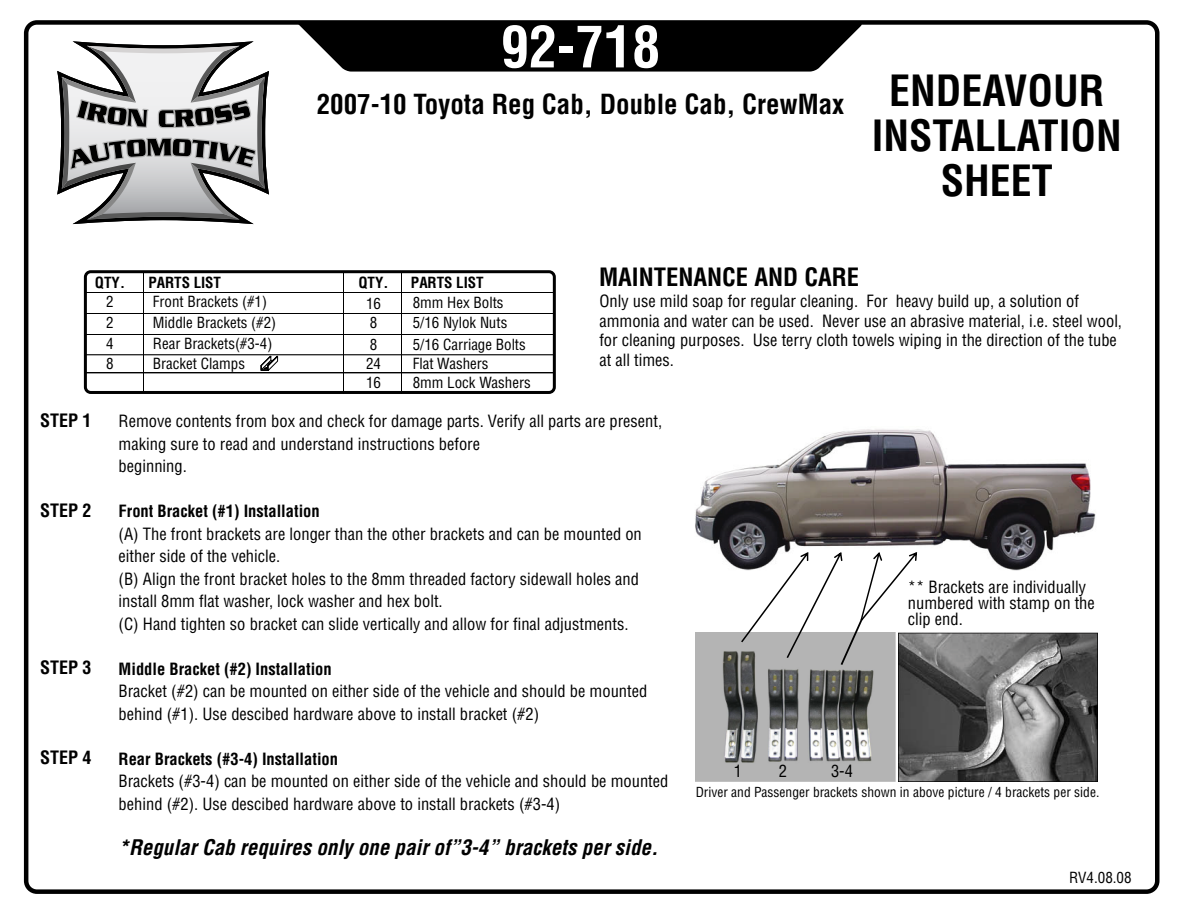
<style>
.page{position:relative;width:1188px;height:918px;background:#fff}
.page>*{position:absolute;margin:0;border:0;box-sizing:border-box;transform-origin:0 0}
.t1{font:700 condensed 56.25px "Helvetica LT Std";color:#fff}
.t2{font:700 condensed 42px/45px "Helvetica LT Std";color:#000;text-align:center}
.t3{font:700 condensed 27px "Helvetica LT Std";color:#000}
.t4{font:700 condensed 24.6px "Helvetica LT Std";color:#000}
.t5{font:italic 700 condensed 21px "Helvetica LT Std";color:#000}
.t6{font:700 condensed 18px "Helvetica LT Std";color:#000}
.t7{font:condensed 16.5px/22.5px "Helvetica LT Std";color:#000}
.t8{font:700 condensed 16.5px "Helvetica LT Std";color:#000}
.t9{font:condensed 15px/18.6px "Helvetica LT Std";color:#000}
.t10{font:700 condensed 15px "Helvetica LT Std";color:#000}
.t11{font:condensed 13.5px "Helvetica LT Std";color:#000}
</style>
<div class="page">
<svg style="left:299px;top:25px;width:563px;height:47px"></svg>
<svg style="left:57px;top:41px;width:212px;height:183px"></svg>
<img style="left:696px;top:632px;width:200px;height:150px">
<img style="left:898px;top:632px;width:200px;height:150px">
<img style="left:695px;top:429px;width:401px;height:142px">
<svg style="left:741px;top:552px;width:176px;height:115px"></svg>
<hr style="left:85px;top:292px;width:58px;height:1px;background:#000">
<hr style="left:143px;top:292px;width:200px;height:1px;background:#000">
<hr style="left:344px;top:292px;width:57px;height:1px;background:#000">
<hr style="left:402px;top:292px;width:152px;height:1px;background:#000">
<hr style="left:85px;top:313px;width:58px;height:1px;background:#000">
<hr style="left:143px;top:313px;width:200px;height:1px;background:#000">
<hr style="left:344px;top:313px;width:57px;height:1px;background:#000">
<hr style="left:402px;top:313px;width:152px;height:1px;background:#000">
<hr style="left:85px;top:334px;width:58px;height:1px;background:#000">
<hr style="left:143px;top:334px;width:200px;height:1px;background:#000">
<hr style="left:344px;top:334px;width:57px;height:1px;background:#000">
<hr style="left:402px;top:334px;width:152px;height:1px;background:#000">
<svg style="left:143px;top:274px;width:1px;height:80px"></svg>
<hr style="left:143px;top:355px;width:1px;height:37px;background:#000">
<svg style="left:343px;top:274px;width:1px;height:80px"></svg>
<svg style="left:401px;top:274px;width:1px;height:80px"></svg>
<hr style="left:401px;top:355px;width:1px;height:39px;background:#000">
<hr style="left:343px;top:355px;width:1px;height:39px;background:#000">
<div style="left:84px;top:270px;width:472px;height:124px;border:3px solid #000;border-radius:5px"></div>
<hr style="left:85px;top:354px;width:469px;height:1px;background:#000">
<hr style="left:85px;top:372px;width:469px;height:1px;background:#000">
<svg style="left:260px;top:355px;width:18px;height:16px"></svg>
<div style="left:24px;top:20px;width:1136px;height:874px;border:4px solid #000;border-radius:11px"></div>
<h1 class="t1" style="left:501px;top:12px;width:161px">92-718</h1>
<h3 class="t3" style="left:317px;top:87px;width:529px">2007-10 Toyota Reg Cab, Double Cab, CrewMax</h3>
<h2 class="t2" style="left:872px;top:68px;width:251px">ENDEAVOUR<br>INSTALLATION<br>SHEET</h2>
<p class="t10" style="left:95px;top:273px;width:32px">QTY.</p>
<p class="t10" style="left:148px;top:273px;width:74px">PARTS LIST</p>
<p class="t10" style="left:359px;top:273px;width:32px">QTY.</p>
<p class="t10" style="left:411px;top:273px;width:74px">PARTS LIST</p>
<p class="t9" style="left:106px;top:292px;width:9px">2</p>
<p class="t9" style="left:153px;top:292px;width:116px">Front Brackets (#1)</p>
<p class="t9" style="left:370px;top:313px;width:9px">8</p>
<p class="t9" style="left:413px;top:293px;width:92px">8mm Hex Bolts</p>
<p class="t9" style="left:366px;top:294px;width:16px">16</p>
<p class="t9" style="left:106px;top:313px;width:9px">2</p>
<p class="t9" style="left:153px;top:313px;width:125px">Middle Brackets (#2)</p>
<p class="t9" style="left:106px;top:333px;width:9px;line-height:20.5px">4<br>8</p>
<p class="t9" style="left:153px;top:334px;width:121px">Rear Brackets(#3-4)</p>
<p class="t9" style="left:366px;top:336px;width:16px">8<br>24<br>16</p>
<p class="t9" style="left:413px;top:336px;width:120px">5/16 Carriage Bolts<br>Flat Washers<br>8mm Lock Washers</p>
<p class="t9" style="left:413px;top:313px;width:96px">5/16 Nylok Nuts</p>
<p class="t9" style="left:153px;top:354px;width:94px">Bracket Clamps</p>
<h3 class="t4" style="left:599px;top:262px;width:262px">MAINTENANCE AND CARE</h3>
<p class="t7" style="left:599px;top:291px;width:524px;line-height:19.8px">Only use mild soap for regular cleaning. For heavy build up, a solution of ammonia and water can be used. Never use an abrasive material, i.e. steel wool, for cleaning purposes. Use terry cloth towels wiping in the direction of the tube at all times.</p>
<p class="t6" style="left:40px;top:409px;width:53px">STEP 1</p>
<p class="t6" style="left:40px;top:499px;width:53px">STEP 2</p>
<p class="t6" style="left:40px;top:657px;width:53px">STEP 3</p>
<p class="t6" style="left:40px;top:747px;width:53px">STEP 4</p>
<p class="t7" style="left:119px;top:410px;width:545px">Remove contents from box and check for damage parts. Verify all parts are present, making sure to read and understand instructions before<br>beginning.</p>
<p class="t8" style="left:119px;top:501px;width:203px">Front Bracket (#1) Installation</p>
<p class="t7" style="left:119px;top:523px;width:525px">(A) The front brackets are longer than the other brackets and can be mounted on either side of the vehicle.<br>(B) Align the front bracket holes to the 8mm threaded factory sidewall holes and install 8mm flat washer, lock washer and hex bolt.<br>(C) Hand tighten so bracket can slide vertically and allow for final adjustments.</p>
<p class="t8" style="left:119px;top:659px;width:215px">Middle Bracket (#2) Installation</p>
<p class="t7" style="left:119px;top:680px;width:530px">Bracket (#2) can be mounted on either side of the vehicle and should be mounted behind (#1). Use descibed hardware above to install bracket (#2)</p>
<p class="t8" style="left:119px;top:749px;width:221px">Rear Brackets (#3-4) Installation</p>
<p class="t7" style="left:119px;top:770px;width:551px">Brackets (#3-4) can be mounted on either side of the vehicle and should be mounted behind (#2). Use descibed hardware above to install brackets (#3-4)</p>
<p class="t5" style="left:119px;top:834px;width:541px">*Regular Cab requires only one pair of”3-4” brackets per side.</p>
<p class="t7" style="left:908px;top:579px;width:188px;line-height:16.2px">** Brackets are individually numbered with stamp on the clip end.</p>
<p class="t7" style="left:734px;top:760px;width:10px">1</p>
<p class="t7" style="left:779px;top:760px;width:10px">2</p>
<p class="t7" style="left:831px;top:760px;width:23px">3-4</p>
<p class="t11" style="left:696px;top:784px;width:405px">Driver and Passenger brackets shown in above picture / 4 brackets per side.</p>
<p class="t9" style="left:1069px;top:868px;width:64px">RV4.08.08</p>
</div>
